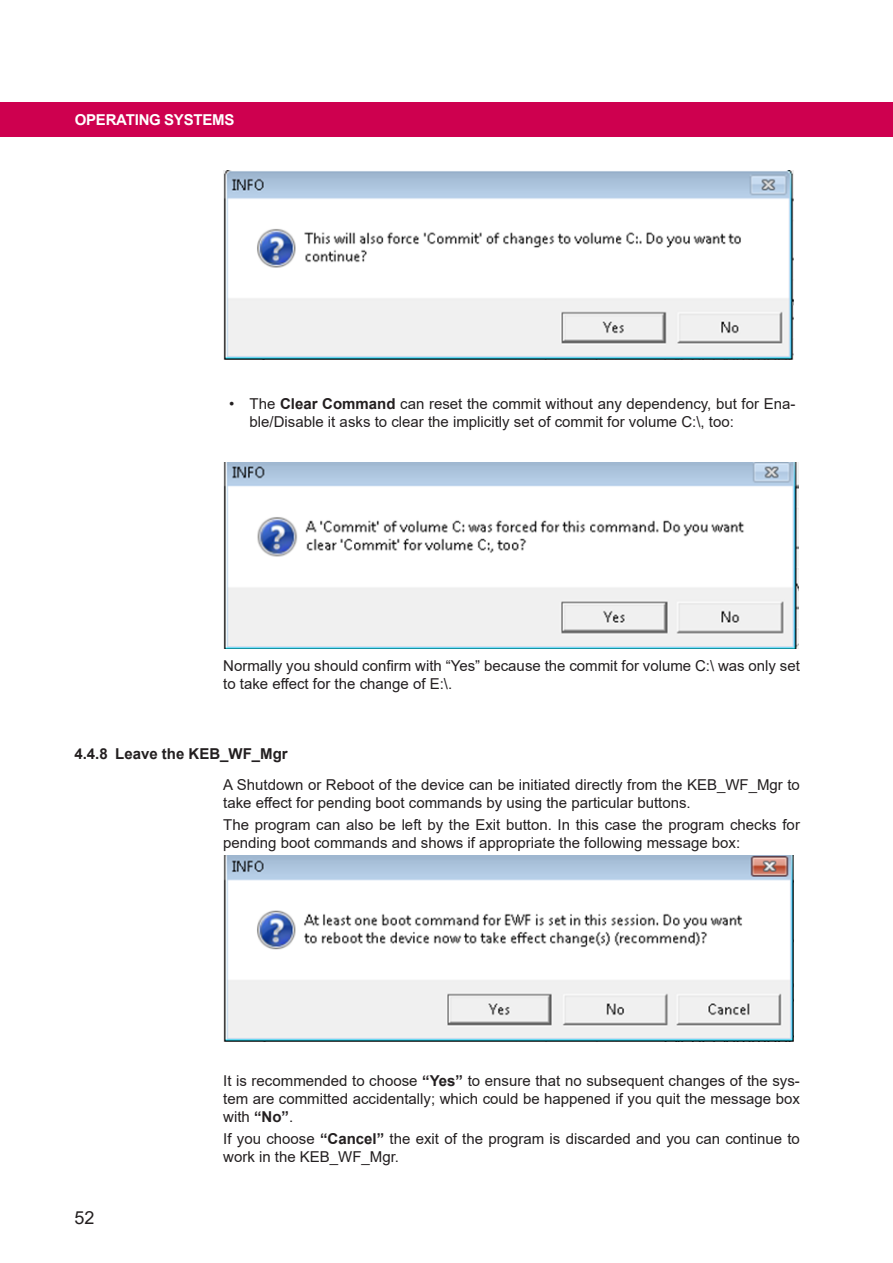
<style>
.page{position:relative;width:893px;height:1263px;background:#fff}
.page>*{position:absolute;margin:0;border:0;box-sizing:border-box;transform-origin:0 0}
.t1{font:18px "Arial";color:#231f20}
.txt_10p_normal{font:15px/18px "Arial";color:#231f20}
.txt_10p_normal_no_ta{font:15px/18px "Arial";color:#231f20}
.t2{font:700 15px "Arial";color:#231f20}
.t3{font:700 15px "Arial";letter-spacing:-.015em;color:#fff}
.s1{font-weight:700}
</style>
<div class="page">
<div style="left:0;top:102px;width:893px;height:34px;background:#ce004f"></div>
<img style="left:223px;top:170px;width:571px;height:189px">
<img style="left:223px;top:462px;width:575px;height:187px">
<img style="left:223px;top:855px;width:571px;height:186px">
<p class="t3" style="left:75px;top:110px;width:61px">Ope rating</p>
<p class="t3" style="left:164px;top:110px;width:31px">Systems</p>
<p class="txt_10p_normal_no_ta" style="left:229px;top:394px;width:7px">•</p>
<p class="txt_10p_normal_no_ta" style="left:250px;top:394px;width:547px">The <span class="s1">Clear Command</span> can reset the commit without any dependency, but for Ena&shy;ble/Disable it asks to clear the implicitly set of commit for volume C:\, too:</p>
<p class="txt_10p_normal" style="left:223px;top:657px;width:578px">Normally you should confirm with “Yes” because the commit for volume C:\ was only set to take effect for the change of E:\.</p>
<p class="t2" style="left:74px;top:743px;width:215px">4.4.8 Leave the KEB_WF_Mgr</p>
<p class="txt_10p_normal" style="left:223px;top:775px;width:578px">A Shutdown or Reboot of the device can be initiated directly from the KEB_WF_Mgr to take effect for pending boot commands by using the particular buttons.</p>
<p class="txt_10p_normal" style="left:223px;top:816px;width:578px">The program can also be left by the Exit button. In this case the program checks for pending boot commands and shows if appropriate the following message box:</p>
<p class="t1" style="left:74px;top:1205px;width:22px">52</p>
<p class="txt_10p_normal" style="left:223px;top:1071px;width:578px;text-align:justify">It is recommended to choose <span class="s1">“Yes”</span> to ensure that no subsequent changes of the sys&shy;tem are committed accidentally; which could be happened if you quit the message box with <span class="s1">“No”</span>.</p>
<p class="txt_10p_normal" style="left:223px;top:1130px;width:578px">If you choose <span class="s1">“Cancel”</span> the exit of the program is discarded and you can continue to work in the KEB_WF_Mgr.</p>
</div>
